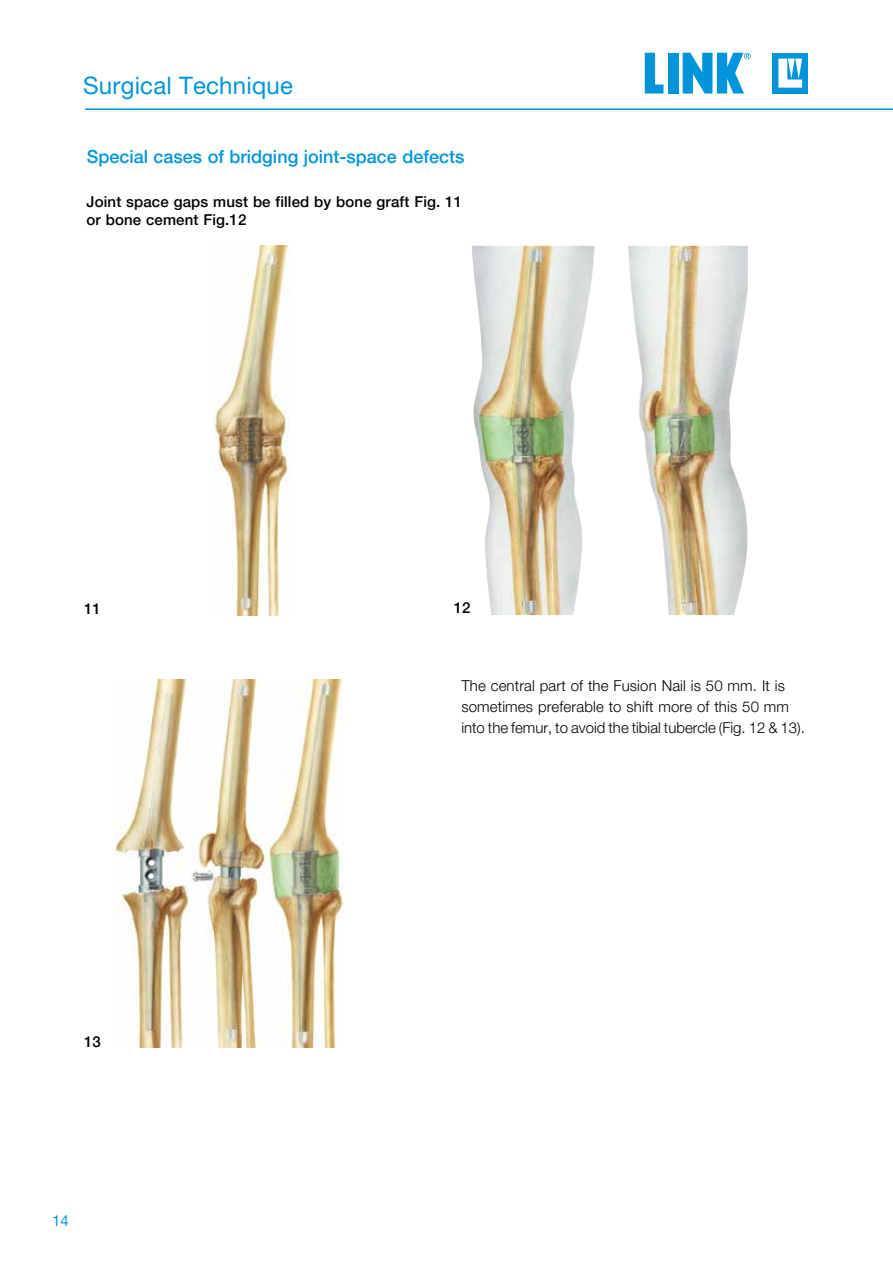
<style>
.page{position:relative;width:893px;height:1263px;background:#fff}
.page>*{position:absolute;margin:0;border:0;box-sizing:border-box;transform-origin:0 0}
.t1{font:24px "Helvetica Neue LT Pro";letter-spacing:.01em;color:#0095da}
.t2{font:500 18px "Helvetica Neue LT Pro";color:#0095da}
.t3{font:300 15px/21px "Helvetica Neue LT Pro";letter-spacing:.01em;color:#000}
.t4{font:500 15px/18px "Helvetica Neue LT Pro";letter-spacing:.01em;color:#000}
.t5{font:15px "Helvetica Neue LT Pro";color:#0095da}
</style>
<div class="page">
<hr style="left:85px;top:108px;width:808px;height:2px;background:#0095da">
<div style="left:773px;top:53px;width:35px;height:41px;background:#0095da"></div>
<svg style="left:778px;top:59px;width:24px;height:29px"></svg>
<svg style="left:645px;top:53px;width:18px;height:41px"></svg>
<div style="left:668px;top:53px;width:10px;height:41px;background:#0095da"></div>
<svg style="left:683px;top:53px;width:68px;height:41px"></svg>
<img style="left:472px;top:246px;width:276px;height:369px">
<img style="left:115px;top:679px;width:74px;height:368px">
<img style="left:190px;top:679px;width:76px;height:368px">
<img style="left:267px;top:679px;width:77px;height:368px">
<img style="left:212px;top:246px;width:76px;height:369px">
<h1 class="t1" style="left:83px;top:70px;width:211px">Surgical Technique</h1>
<p class="t2" style="left:87px;top:146px;width:379px">Special cases of bridging joint-space defects</p>
<p class="t4" style="left:87px;top:192px;width:377px">Joint space gaps must be filled by bone graft Fig. 11 or bone cement Fig.12</p>
<p class="t4" style="left:84px;top:599px;width:18px">11</p>
<p class="t4" style="left:454px;top:598px;width:18px">12</p>
<p class="t3" style="left:461px;top:674px;width:345px">The central part of the Fusion Nail is 50 mm. It is sometimes preferable to shift more of this 50 mm into the femur, to avoid the tibial tubercle (Fig. 12 &amp; 13).</p>
<p class="t4" style="left:84px;top:1032px;width:18px">13</p>
<p class="t5" style="left:52px;top:1211px;width:18px">14</p>
</div>
